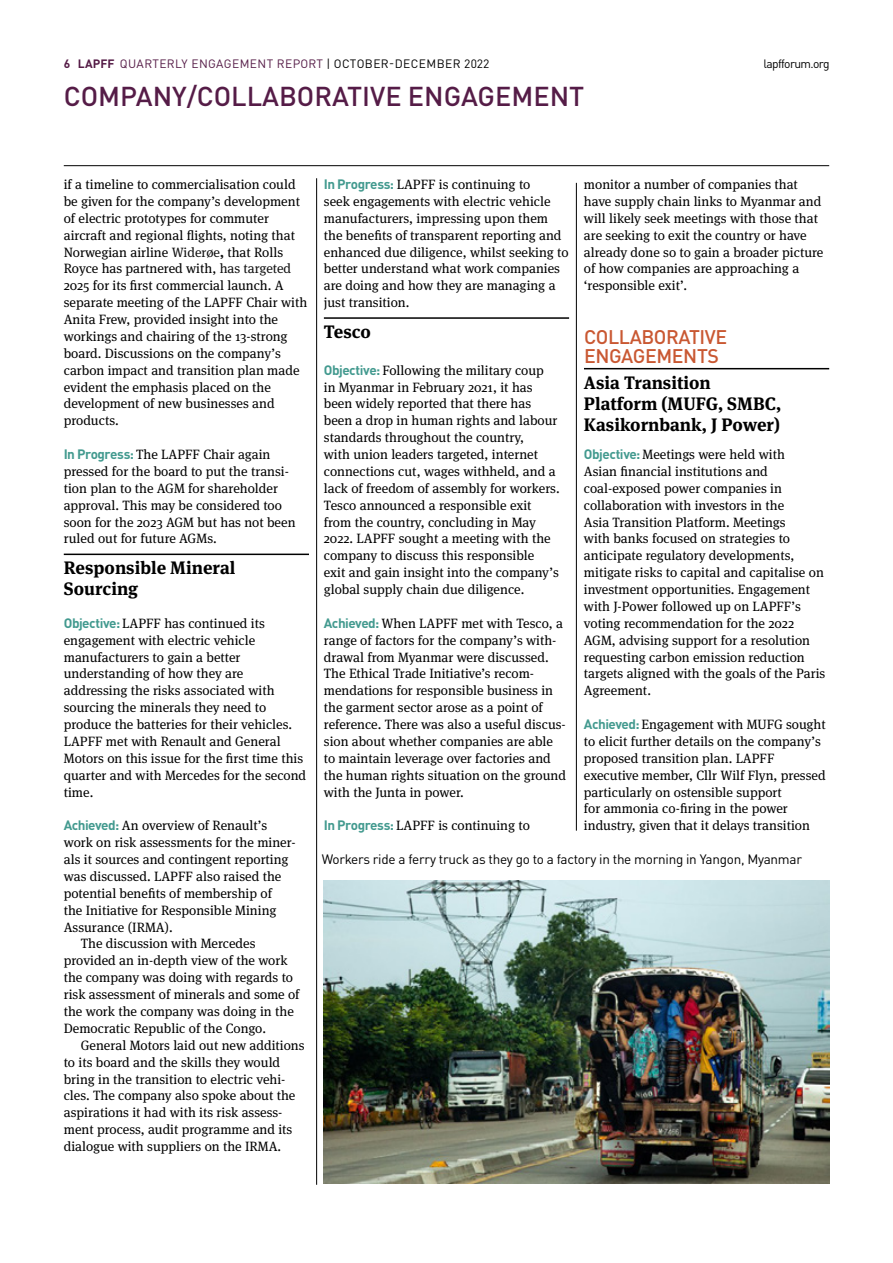
<style>
.page{position:relative;width:893px;height:1263px;background:#fff}
.page>*{position:absolute;margin:0;border:0;box-sizing:border-box;transform-origin:0 0}
.t1{font:500 27px "DINOT";color:#551c47}
.t2{font:500 19.5px/19.5px "DINOT";letter-spacing:-.02em;color:#c95832}
.t3{font:700 18px/21px "Meta Serif OT";color:#000}
.t4{font:13.5px/16.8px "Meta Serif OT";color:#000}
.t5{font:13.5px "DINOT";letter-spacing:-.02em;color:#000}
.t6{font:12px "DINOT";letter-spacing:.035em;color:#551c47}
.t7{font:12px "DINOT";letter-spacing:-.05em;color:#000}
.s1{font-weight:700}
.s2{color:#000}
.s3{color:#111}
.s4{font-weight:700;color:#111}
.s5{font-family:"DINOT";font-weight:700;color:#439a8f}
</style>
<div class="page">
<hr style="left:64px;top:165px;width:765px;height:1px;background:#000">
<hr style="left:316px;top:178px;width:1px;height:1007px;background:#000">
<hr style="left:576px;top:183px;width:1px;height:648px;background:#000">
<hr style="left:64px;top:554px;width:245px;height:1px;background:#000">
<hr style="left:324px;top:317px;width:245px;height:2px;background:#000">
<hr style="left:584px;top:368px;width:245px;height:1px;background:#000">
<img style="left:324px;top:881px;width:505px;height:302px">
<p class="t6" style="left:64px;top:54px;width:427px"><span class="s1">6 LAPFF</span> QUARTERLY ENGAGEMENT REPORT <span class="s2">| OCTOBER-DECEMBER 2022</span></p>
<p class="t7" style="left:763px;top:55px;width:68px">lapfforum.org</p>
<h1 class="t1" style="left:64px;top:75px;width:522px">COMPANY/COLLABORATIVE ENGAGEMENT</h1>
<p class="t4" style="left:64px;top:176px;width:245px">if a timeline to commercialisation could be given for the company’s development of electric prototypes for commuter aircraft and regional flights, noting that Norwegian airline <span class="s3">Widerøe</span><span class="s4">,</span> that Rolls Royce has partnered with, <span class="s3">has targeted </span>2025 for its first commercial launch. A separate meeting of the LAPFF Chair with Anita Frew, provided insight into the workings and chairing of the 13-strong board. Discussions on the company’s carbon impact and transition plan made evident the emphasis placed on the development of new businesses and products.</p>
<p class="t4" style="left:64px;top:446px;width:233px"><span class="s5">In Progress:</span> The LAPFF Chair again pressed for the board to put the transi&shy;tion plan to the AGM for shareholder approval. This may be considered too soon for the 2023 AGM but has not been ruled out for future AGMs.</p>
<h3 class="t3" style="left:64px;top:558px;width:173px">Responsible Mineral<br>Sourcing</h3>
<p class="t4" style="left:64px;top:615px;width:244px"><span class="s5">Objective:</span> LAPFF has continued its engagement with electric vehicle manufacturers to gain a better understanding of how they are addressing the risks associated with sourcing the minerals they need to produce the batteries for their vehicles.<br>LAPFF met with Renault and General Motors on this issue for the first time this quarter and with Mercedes for the second time.</p>
<p class="t4" style="left:64px;top:817px;width:205px"><span class="s5">Achieved:</span> An overview of Renault’s</p>
<p class="t4" style="left:64px;top:834px;width:233px">work on risk assessments for the miner-</p>
<p class="t4" style="left:64px;top:851px;width:226px">als it sources and contingent reporting</p>
<p class="t4" style="left:64px;top:868px;width:219px">was discussed. LAPFF also raised the</p>
<p class="t4" style="left:64px;top:885px;width:210px">potential benefits of membership of</p>
<p class="t4" style="left:64px;top:902px;width:214px">the Initiative for Responsible Mining</p>
<p class="t4" style="left:64px;top:919px;width:110px">Assurance (IRMA).</p>
<p class="t4" style="left:81px;top:936px;width:176px">The discussion with Mercedes</p>
<p class="t4" style="left:64px;top:952px;width:225px">provided an in-depth view of the work</p>
<p class="t4" style="left:64px;top:969px;width:231px">the company was doing with regards to</p>
<p class="t4" style="left:64px;top:986px;width:237px">risk assessment of minerals and some of</p>
<p class="t4" style="left:64px;top:1003px;width:232px">the work the company was doing in the</p>
<p class="t4" style="left:64px;top:1020px;width:204px">Democratic Republic of the Congo.</p>
<p class="t4" style="left:81px;top:1037px;width:225px">General Motors laid out new additions</p>
<p class="t4" style="left:64px;top:1054px;width:218px">to its board and the skills they would</p>
<p class="t4" style="left:64px;top:1071px;width:223px">bring in the transition to electric vehi-</p>
<p class="t4" style="left:64px;top:1087px;width:233px">cles. The company also spoke about the</p>
<p class="t4" style="left:64px;top:1104px;width:220px">aspirations it had with its risk assess-</p>
<p class="t4" style="left:64px;top:1121px;width:230px">ment process, audit programme and its</p>
<p class="t4" style="left:64px;top:1138px;width:219px">dialogue with suppliers on the IRMA.</p>
<p class="t4" style="left:584px;top:176px;width:241px">monitor a number of companies that have supply chain links to Myanmar and will likely seek meetings with those that are seeking to exit the country or have already done so to gain a broader picture of how companies are approaching a ‘responsible exit’.</p>
<h2 class="t2" style="left:584px;top:325px;width:145px">COLLABORATIVE<br>ENGAGEMENTS</h2>
<h3 class="t3" style="left:584px;top:372px;width:199px">Asia Transition<br>Platform (MUFG, SMBC,<br>Kasikornbank, J Power)</h3>
<p class="t4" style="left:584px;top:446px;width:243px"><span class="s5">Objective:</span> Meetings were held with<br>Asian financial institutions and coal-exposed power companies in collaboration with investors in the<br>Asia Transition Platform. Meetings<br>with banks focused on strategies to anticipate regulatory developments, mitigate risks to capital and capitalise on investment opportunities. Engagement with J-Power followed up on LAPFF’s voting recommendation for the 2022<br>AGM, advising support for a resolution requesting carbon emission reduction targets aligned with the goals of the Paris Agreement.</p>
<p class="t4" style="left:584px;top:716px;width:243px"><span class="s5">Achieved:</span> Engagement with MUFG sought to elicit further details on the company’s proposed transition plan. LAPFF executive member, Cllr Wilf Flyn, pressed particularly on ostensible support<br>for ammonia co-firing in the power industry, given that it delays transition</p>
<p class="t5" style="left:322px;top:849px;width:482px">Workers ride a ferry truck as they go to a factory in the morning in Yangon, Myanmar</p>
<p class="t4" style="left:324px;top:176px;width:246px"><span class="s5">In Progress:</span> LAPFF is continuing to<br>seek engagements with electric vehicle manufacturers, impressing upon them the benefits of transparent reporting and enhanced due diligence, whilst seeking to better understand what work companies are doing and how they are managing a just transition.</p>
<h3 class="t3" style="left:324px;top:321px;width:49px">Tesco</h3>
<p class="t4" style="left:324px;top:362px;width:237px"><span class="s5">Objective:</span> Following the military coup<br>in Myanmar in February 2021, it has been widely reported that there has been a drop in human rights and labour standards throughout the country,<br>with union leaders targeted, internet connections cut, wages withheld, and a lack of freedom of assembly for workers.<br>Tesco announced a responsible exit from the country, concluding in May 2022. LAPFF sought a meeting with the company to discuss this responsible<br>exit and gain insight into the company’s global supply chain due diligence.</p>
<p class="t4" style="left:324px;top:615px;width:244px"><span class="s5">Achieved:</span> When LAPFF met with Tesco, a range of factors for the company’s with&shy;drawal from Myanmar were discussed.<br>The Ethical Trade Initiative’s recom&shy;mendations for responsible business in the garment sector arose as a point of reference. There was also a useful discus&shy;sion about whether companies are able to maintain leverage over factories and the human rights situation on the ground with the Junta in power.</p>
<p class="t4" style="left:324px;top:817px;width:207px"><span class="s5">In Progress:</span> LAPFF is continuing to</p>
</div>
